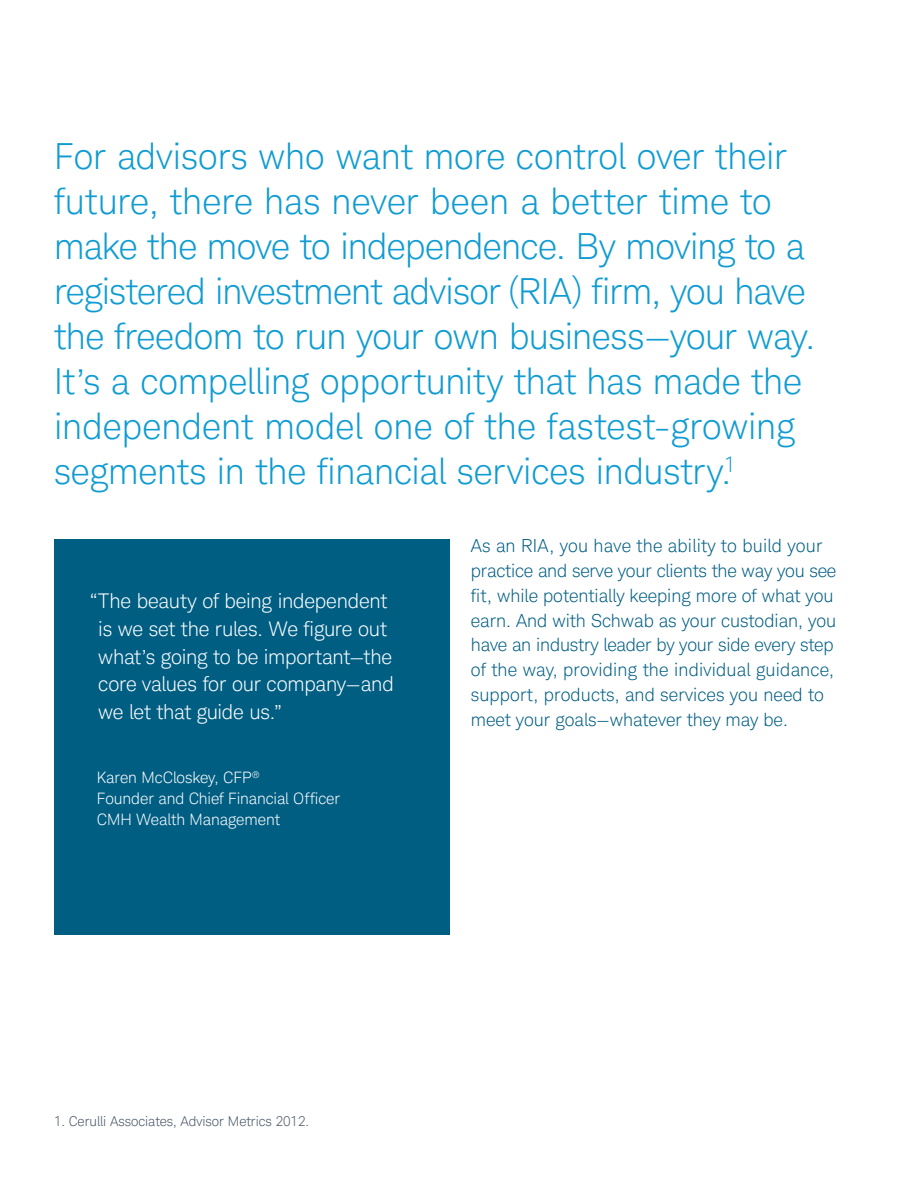
<style>
.page{position:relative;width:918px;height:1188px;background:#fff}
.page>*{position:absolute;margin:0;border:0;box-sizing:border-box;transform-origin:0 0}
.t1{font:300 36px/45px "Charles Modern";letter-spacing:-.005em;color:#109cd2}
.t2{font:300 20.25px/27.8px "Charles Modern";letter-spacing:-.01em;color:#fff}
.t3{font:300 18px/24.8px "Charles Modern";color:#005e83}
.t4{font:300 15.75px/21px "Charles Modern";color:#fff}
.t5{font:300 13.5px "Charles Modern";color:#455464}
</style>
<div class="page">
<div style="left:54px;top:539px;width:396px;height:396px;background:#005e83"></div>
<p class="t1" style="left:54px;top:134px;width:763px">For advisors who want more control over their future, there has never been a better time to make the move to independence. By moving to a registered investment advisor (RIA) firm, you have the freedom to run your own business—your way.<br>It’s a compelling opportunity that has made the independent model one of the fastest-growing segments in the financial services industry.<sup>1</sup></p>
<p class="t2" style="left:98px;top:587px;width:297px;text-indent:-8px">“The beauty of being independent is we set the rules. We figure out what’s going to be important—the core values for our company—and we let that guide us.”</p>
<p class="t4" style="left:97px;top:767px;width:245px">Karen McCloskey, CFP<sup>®<br></sup>Founder and Chief Financial Officer<br>CMH Wealth Management</p>
<p class="t3" style="left:471px;top:534px;width:367px">As an RIA, you have the ability to build your practice and serve your clients the way you see fit, while potentially keeping more of what you earn. And with Schwab as your custodian, you have an industry leader by your side every step of the way, providing the individual guidance, support, products, and services you need to meet your goals—whatever they may be.</p>
<p class="t5" style="left:54px;top:1113px;width:257px">1. Cerulli Associates, Advisor Metrics 2012.</p>
</div>
